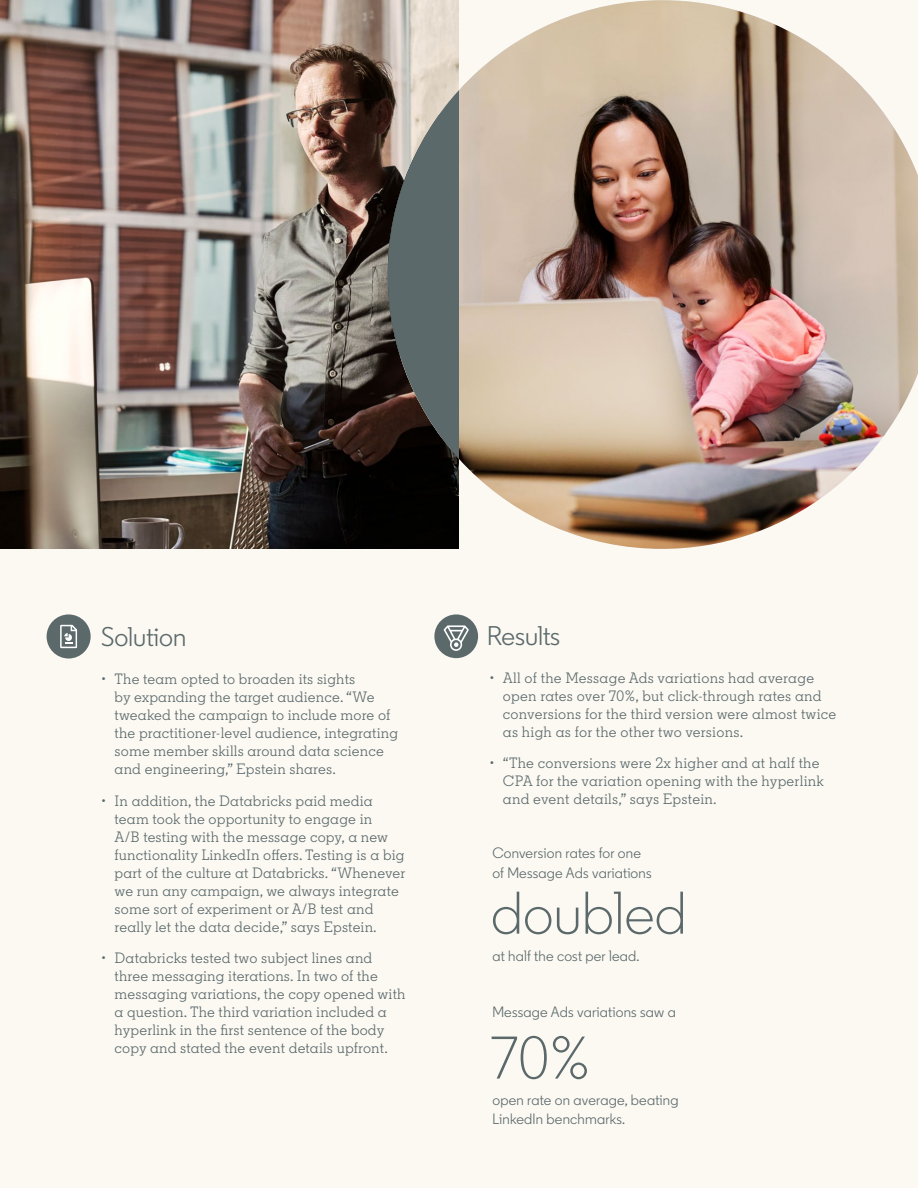
<style>
.page{position:relative;width:918px;height:1188px;background:#fcf9f3}
.page>*{position:absolute;margin:0;border:0;box-sizing:border-box;transform-origin:0 0}
.t1{font:300 60px "Community";color:#5b696b}
.t2{font:27px "Community";color:#5b696b}
.t3{font:15px/18px "Community Slab";letter-spacing:.01em;color:#5b696b}
.t4{font:15px/19.5px "Community";letter-spacing:.015em;color:#5b696b}
</style>
<div class="page">
<img style="left:0;top:0;width:388px;height:549px">
<div style="left:47px;top:614px;width:44px;height:45px;background:#5b696b;border-radius:50%"></div>
<svg style="left:60px;top:625px;width:17px;height:23px"></svg>
<div style="left:434px;top:614px;width:44px;height:44px;background:#5b696b;border-radius:50%"></div>
<svg style="left:444px;top:625px;width:25px;height:26px"></svg>
<img style="left:459px;top:0;width:459px;height:549px">
<svg style="left:388px;top:0;width:71px;height:549px"></svg>
<h2 class="t2" style="left:101px;top:620px;width:87px">Solution</h2>
<p class="t3" style="left:115px;top:670px;width:285px;text-indent:-14px">• The team opted to broaden its sights<br>by expanding the target audience. “We tweaked the campaign to include more of the practitioner-level audience, integrating some member skills around data science and engineering,” Epstein shares.</p>
<p class="t3" style="left:115px;top:791px;width:292px;text-indent:-14px">• In addition, the Databricks paid media team took the opportunity to engage in<br>A/B testing with the message copy, a new functionality LinkedIn offers. Testing is a big part of the culture at Databricks. “Whenever we run any campaign, we always integrate some sort of experiment or A/B test and really let the data decide,” says Epstein.</p>
<p class="t3" style="left:115px;top:949px;width:292px;text-indent:-14px">• Databricks tested two subject lines and three messaging iterations. In two of the messaging variations, the copy opened with a question. The third variation included a hyperlink in the first sentence of the body copy and stated the event details upfront.</p>
<h2 class="t2" style="left:487px;top:619px;width:75px">Results</h2>
<p class="t3" style="left:503px;top:669px;width:335px;text-indent:-14px">• All of the Message Ads variations had average open rates over 70%, but click-through rates and conversions for the third version were almost twice as high as for the other two versions.</p>
<p class="t3" style="left:503px;top:754px;width:322px;text-indent:-14px">• “The conversions were 2x higher and at half the<br>CPA for the variation opening with the hyperlink and event details,” says Epstein.</p>
<p class="t4" style="left:492px;top:844px;width:161px">Conversion rates for one of Message Ads variations</p>
<h1 class="t1" style="left:491px;top:876px;width:197px">doubled</h1>
<p class="t4" style="left:492px;top:946px;width:149px">at half the cost per lead.</p>
<p class="t4" style="left:492px;top:1002px;width:185px">Message Ads variations saw a</p>
<h1 class="t1" style="left:491px;top:1021px;width:101px">70%</h1>
<p class="t4" style="left:492px;top:1090px;width:188px">open rate on average, beating<br>LinkedIn benchmarks.</p>
</div>
